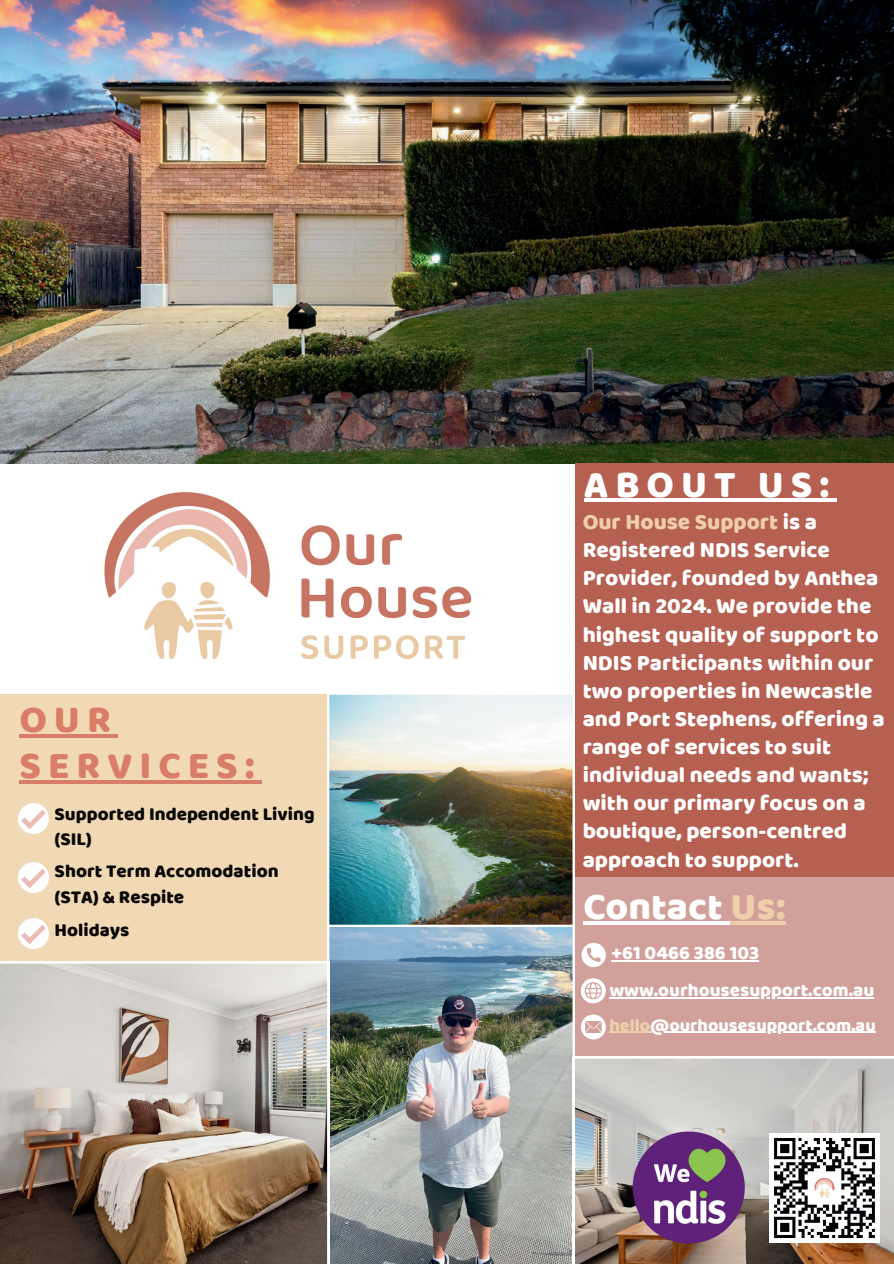
<style>
.page{position:relative;width:894px;height:1264px;background:#fff}
.page>*{position:absolute;margin:0;border:0;box-sizing:border-box;transform-origin:0 0}
.t1{font:39.15px/46.2px "Baloo";letter-spacing:.18em;color:#d97d68}
.t2{font:39.15px "Baloo";letter-spacing:.18em;color:#fff}
.t3{font:39px "Baloo";color:#fff}
.t4{font:22.5px/28px "Baloo";color:#fff}
.t5{font:19.5px "Baloo";color:#fff}
.t6{font:18.75px/25.8px "Baloo";color:#080704}
.t7{font:18.75px "Baloo";color:#fff}
.t8{font:17.85px "Baloo";color:#fff}
.s1{color:#efcfaa}
</style>
<div class="page">
<img style="left:0;top:0;width:893px;height:464px">
<div style="left:0;top:694px;width:583px;height:327px;background:#f2d9b5"></div>
<div style="left:574px;top:463px;width:319px;height:415px;background:#b66051"></div>
<div style="left:574px;top:877px;width:319px;height:386px;background:#d1a09a"></div>
<img style="left:327px;top:926px;width:247px;height:337px">
<img style="left:104px;top:492px;width:368px;height:167px">
<svg style="left:18px;top:803px;width:31px;height:31px"></svg>
<svg style="left:18px;top:862px;width:31px;height:31px"></svg>
<svg style="left:18px;top:918px;width:31px;height:31px"></svg>
<img style="left:0;top:961px;width:329px;height:302px">
<svg style="left:572px;top:1056px;width:321px;height:207px;background:#b8b1aa"></svg>
<svg style="left:581px;top:942px;width:24px;height:25px"></svg>
<svg style="left:580px;top:978px;width:25px;height:25px"></svg>
<svg style="left:581px;top:1014px;width:24px;height:25px"></svg>
<hr style="left:19px;top:734px;width:99px;height:3px;background:#d77d6a">
<hr style="left:19px;top:780px;width:243px;height:3px;background:#d97d68">
<img style="left:327px;top:694px;width:247px;height:232px">
<img style="left:769px;top:1133px;width:109px;height:109px">
<img style="left:631px;top:1130px;width:113px;height:114px">
<hr style="left:583px;top:499px;width:253px;height:3px;background:#fff">
<hr style="left:609px;top:997px;width:265px;height:1px;background:#fff">
<hr style="left:609px;top:1031px;width:41px;height:1px;background:#edcfab">
<hr style="left:650px;top:1031px;width:225px;height:1px;background:#fff">
<hr style="left:611px;top:960px;width:148px;height:1px;background:#fff">
<hr style="left:583px;top:921px;width:147px;height:4px;background:#fff">
<hr style="left:730px;top:921px;width:55px;height:4px;background:#edcfab">
<h1 class="t1" style="left:19px;top:695px;width:237px">OUR<br>SERVICES:</h1>
<p class="t6" style="left:55px;top:800px;width:261px">Supported Independent Living (SIL)</p>
<p class="t6" style="left:55px;top:857px;width:225px">Short Term Accomodation (STA) &amp; Respite</p>
<p class="t6" style="left:55px;top:916px;width:76px">Holidays</p>
<h1 class="t2" style="left:583px;top:460px;width:247px">ABOUT US:</h1>
<p class="t4" style="left:582px;top:507px;width:303px"><span class="s1">Our House Support</span> is a<br>Registered NDIS Service<br>Provider, founded by Anthea<br>Wall in 2024. We provide the highest quality of support to<br>NDIS Participants within our two properties in Newcastle and Port Stephens, offering a range of services to suit individual needs and wants; with our primary focus on a boutique, person-centred approach to support.</p>
<h2 class="t3" style="left:583px;top:883px;width:204px">Contact <span class="s1">Us:</span></h2>
<p class="t5" style="left:611px;top:941px;width:149px">+61 0466 386 103</p>
<p class="t7" style="left:609px;top:978px;width:266px">www.ourhousesupport.com.au</p>
<p class="t8" style="left:609px;top:1013px;width:268px"><span class="s1">hello</span>@ourhousesupport.com.au</p>
</div>
